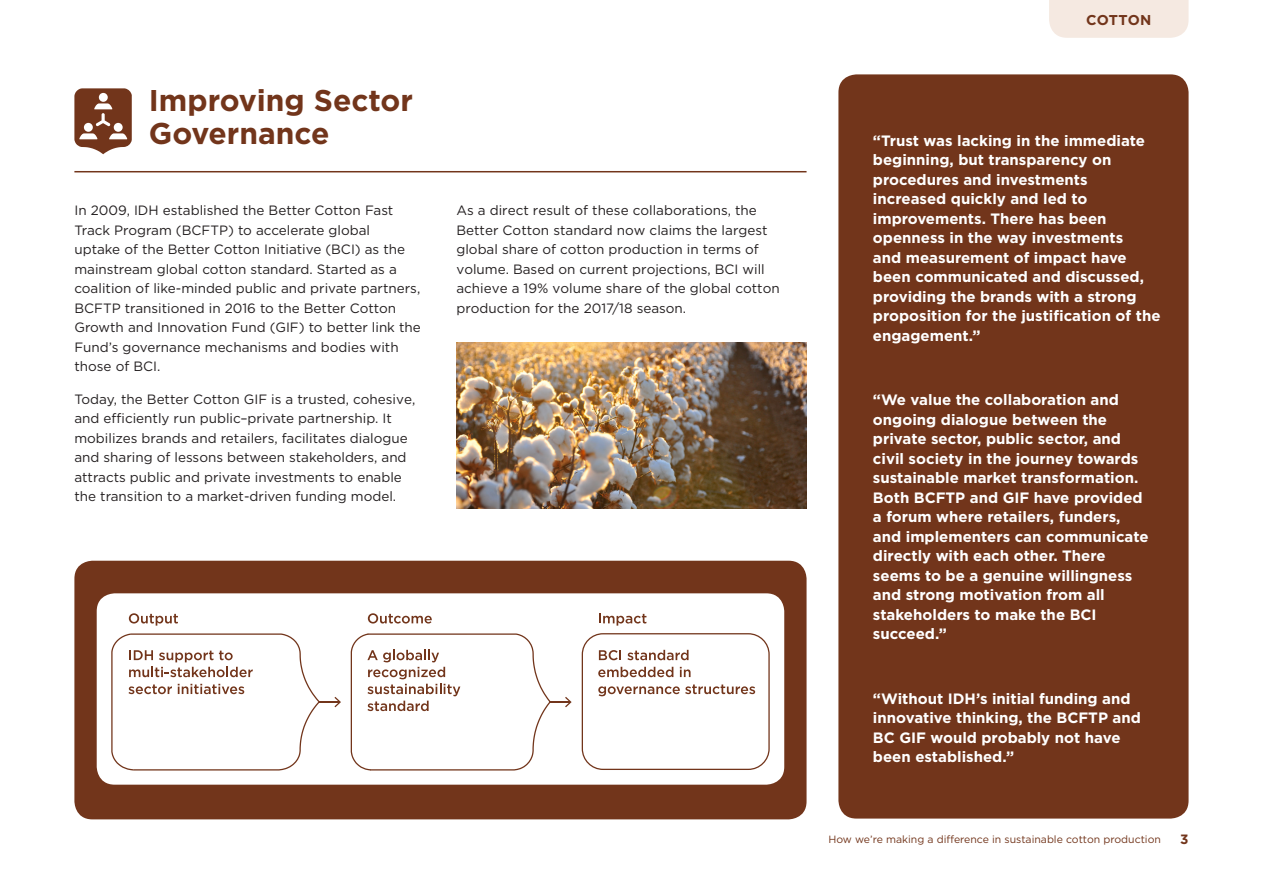
<style>
.page{position:relative;width:1263px;height:893px;background:#fff}
.page>*{position:absolute;margin:0;border:0;box-sizing:border-box;transform-origin:0 0}
.t1{font:700 30px/33px "Gotham";color:#72351b}
.t2{font:700 15px/19.5px "Gotham";color:#fff}
.t3{font:700 14.25px "Gotham";letter-spacing:.005em;color:#72351b}
.t4{font:13.5px/19.5px "Gotham";color:#231f20}
.t5{font:700 13.5px "Gotham";color:#72351b}
.t6{font:10.5px "Gotham";color:#72351b}
</style>
<div class="page">
<svg style="left:74px;top:88px;width:58px;height:66px"></svg>
<div style="left:74px;top:561px;width:732px;height:258px;background:#72351b;border-radius:18px"></div>
<div style="left:97px;top:593px;width:687px;height:192px;background:#fff;border-radius:18px"></div>
<hr style="left:74px;top:171px;width:732px;height:1px;background:#72351b">
<div style="left:1049px;top:0;width:139px;height:38px;background:#f5e9e1"></div>
<div style="left:838px;top:74px;width:350px;height:745px;background:#72351b;border-radius:18px"></div>
<img style="left:456px;top:343px;width:350px;height:165px">
<svg style="left:129px;top:613px;width:49px;height:13px"></svg>
<svg style="left:368px;top:613px;width:64px;height:10px"></svg>
<svg style="left:599px;top:613px;width:47px;height:13px"></svg>
<hr style="left:319px;top:701px;width:21px;height:2px;background:#72351b">
<svg style="left:334px;top:697px;width:7px;height:10px"></svg>
<hr style="left:549px;top:701px;width:21px;height:2px;background:#72351b">
<svg style="left:565px;top:697px;width:7px;height:10px"></svg>
<svg style="left:111px;top:633px;width:208px;height:137px"></svg>
<svg style="left:351px;top:633px;width:200px;height:137px"></svg>
<svg style="left:582px;top:633px;width:188px;height:137px"></svg>
<h1 class="t1" style="left:149px;top:83px;width:266px">Improving Sector<br>Governance</h1>
<p class="t4" style="left:74px;top:201px;width:348px">In 2009, IDH established the Better Cotton Fast Track Program (BCFTP) to accelerate global<br>uptake of the Better Cotton Initiative (BCI) as the mainstream global cotton standard. Started as a coalition of like-minded public and private partners, BCFTP transitioned in 2016 to the Better Cotton Growth and Innovation Fund (GIF) to better link the Fund’s governance mechanisms and bodies with those of BCI.</p>
<p class="t4" style="left:74px;top:389px;width:342px">Today, the Better Cotton GIF is a trusted, cohesive, and efficiently run public–private partnership. It mobilizes brands and retailers, facilitates dialogue and sharing of lessons between stakeholders, and attracts public and private investments to enable the transition to a market-driven funding model.</p>
<p class="t4" style="left:456px;top:200px;width:325px">As a direct result of these collaborations, the Better Cotton standard now claims the largest global share of cotton production in terms of volume. Based on current projections, BCI will achieve a 19% volume share of the global cotton production for the 2017/18 season.</p>
<p class="t3" style="left:1086px;top:11px;width:67px">COTTON</p>
<p class="t2" style="left:873px;top:130px;width:289px">“Trust was lacking in the immediate beginning, but transparency on procedures and investments increased quickly and led to improvements. There has been openness in the way investments<br>and measurement of impact have been communicated and discussed, providing the brands with a strong proposition for the justification of the engagement.”</p>
<p class="t2" style="left:873px;top:390px;width:277px">“We value the collaboration and ongoing dialogue between the private sector, public sector, and civil society in the journey towards sustainable market transformation.<br>Both BCFTP and GIF have provided a forum where retailers, funders, and implementers can communicate directly with each other. There seems to be a genuine willingness and strong motivation from all stakeholders to make the BCI succeed.”</p>
<p class="t2" style="left:873px;top:688px;width:269px">“Without IDH’s initial funding and innovative thinking, the BCFTP and<br>BC GIF would probably not have been established.”</p>
<p class="t6" style="left:828px;top:833px;width:334px">How we’re making a difference in sustainable cotton production</p>
<p class="t5" style="left:1180px;top:830px;width:10px">3</p>
</div>
